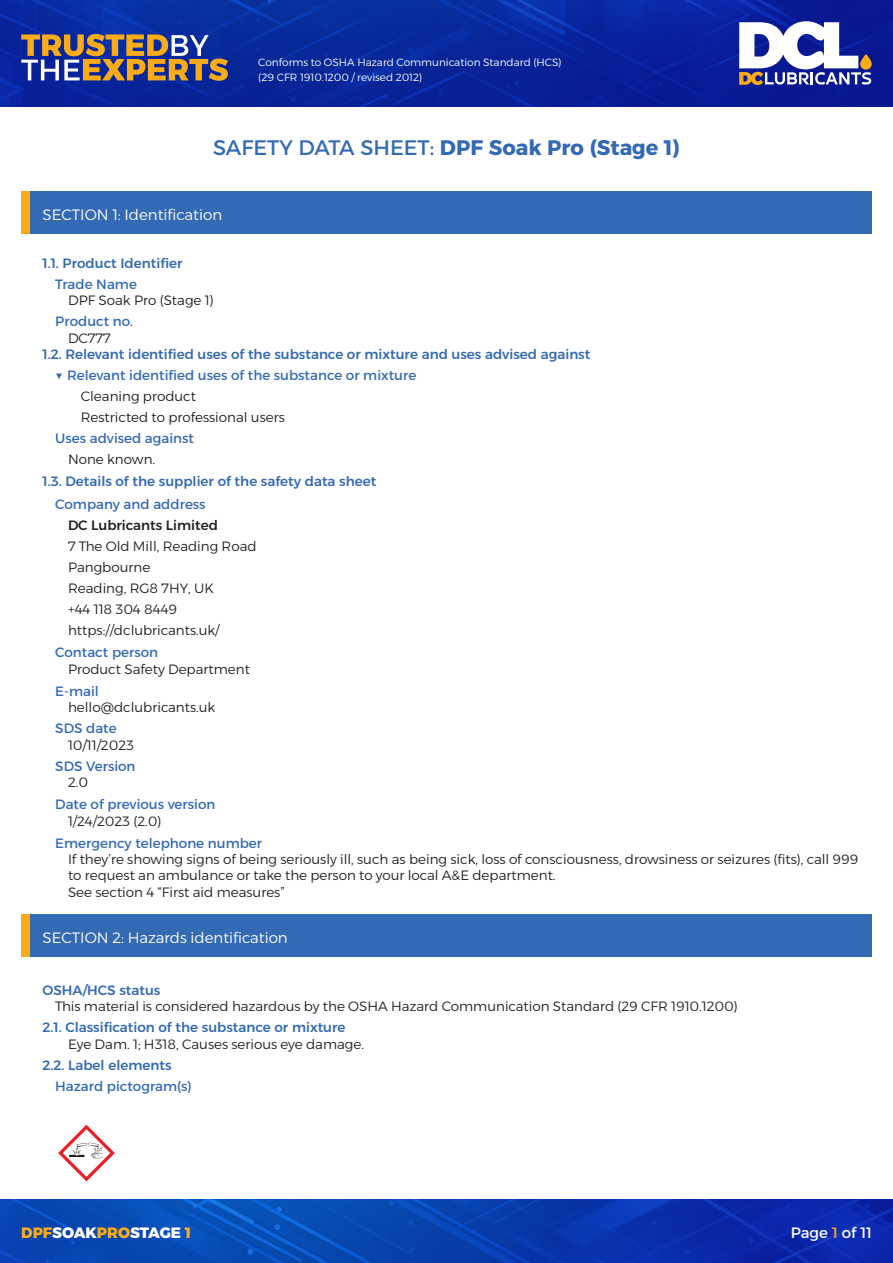
<style>
.page{position:relative;width:893px;height:1263px;background:#fff}
.page>*{position:absolute;margin:0;border:0;box-sizing:border-box;transform-origin:0 0}
.t1{font:700 21px "Alexandria";color:#336ab3}
.t2{font:300 15px "Alexandria";color:#fff}
.t3{font:800 15px "Alexandria";color:#fff}
.t4{font:15px "Alexandria";color:#fff}
.t5{font:300 13.5px/21px "Alexandria";color:#231f20}
.t6{font:500 13.5px "Alexandria";color:#336ab3}
.t7{font:13.5px "Alexandria";color:#336ab3}
.t8{font:500 13.5px "Alexandria";color:#231f20}
.t9{font:300 10.5px/15px "Alexandria";color:#fff}
.s1{font-weight:400}
.s2{color:#faab19}
</style>
<div class="page">
<img style="left:0;top:0;width:893px;height:106px">
<img style="left:0;top:1199px;width:893px;height:64px">
<svg style="left:739px;top:21px;width:132px;height:64px"></svg>
<svg style="left:21px;top:34px;width:207px;height:47px;background:#7b6c70"></svg>
<div style="left:21px;top:191px;width:9px;height:43px;background:#faab19"></div>
<div style="left:30px;top:191px;width:842px;height:43px;background:#336ab3"></div>
<div style="left:21px;top:914px;width:9px;height:43px;background:#faab19"></div>
<div style="left:30px;top:914px;width:842px;height:43px;background:#336ab3"></div>
<svg style="left:58px;top:1125px;width:57px;height:56px"></svg>
<p class="t9" style="left:258px;top:55px;width:305px">Conforms to OSHA Hazard Communication Standard (HCS) (29 CFR 1910.1200 / revised 2012)</p>
<h1 class="t1" style="left:213px;top:135px;width:468px"><span class="s1">SAFETY DATA SHEET:</span> DPF Soak Pro (Stage 1)</h1>
<p class="t2" style="left:43px;top:206px;width:181px">SECTION 1: Identification</p>
<p class="t6" style="left:43px;top:256px;width:142px">1.1. Product Identifier</p>
<p class="t7" style="left:55px;top:277px;width:83px">Trade Name</p>
<p class="t5" style="left:68px;top:290px;width:147px">DPF Soak Pro (Stage 1)</p>
<p class="t7" style="left:55px;top:314px;width:79px">Product no.</p>
<p class="t5" style="left:68px;top:327px;width:44px">DC777</p>
<p class="t6" style="left:43px;top:346px;width:549px">1.2. Relevant identified uses of the substance or mixture and uses advised against</p>
<p class="t7" style="left:55px;top:367px;width:362px">▼ Relevant identified uses of the substance or mixture</p>
<p class="t5" style="left:81px;top:386px;width:206px">Cleaning product<br>Restricted to professional users</p>
<p class="t7" style="left:55px;top:430px;width:140px">Uses advised against</p>
<p class="t5" style="left:68px;top:449px;width:89px">None known.</p>
<p class="t6" style="left:43px;top:474px;width:335px">1.3. Details of the supplier of the safety data sheet</p>
<p class="t7" style="left:55px;top:496px;width:152px">Company and address</p>
<p class="t8" style="left:68px;top:517px;width:151px">DC Lubricants Limited</p>
<p class="t5" style="left:68px;top:536px;width:190px">7 The Old Mill, Reading Road<br>Pangbourne<br>Reading, RG8 7HY, UK<br>+44 118 304 8449 https://dclubricants.uk/</p>
<p class="t7" style="left:55px;top:645px;width:104px">Contact person</p>
<p class="t5" style="left:68px;top:658px;width:183px">Product Safety Department</p>
<p class="t7" style="left:55px;top:684px;width:45px">E-mail</p>
<p class="t5" style="left:68px;top:697px;width:149px">hello@dclubricants.uk</p>
<p class="t7" style="left:55px;top:721px;width:63px">SDS date</p>
<p class="t5" style="left:68px;top:734px;width:67px">10/11/2023</p>
<p class="t7" style="left:55px;top:758px;width:82px">SDS Version</p>
<p class="t5" style="left:68px;top:772px;width:22px">2.0</p>
<p class="t7" style="left:55px;top:797px;width:162px">Date of previous version</p>
<p class="t5" style="left:68px;top:810px;width:95px">1/24/2023 (2.0)</p>
<p class="t7" style="left:55px;top:835px;width:208px">Emergency telephone number</p>
<p class="t5" style="left:68px;top:851px;width:792px;line-height:16.2px">If they’re showing signs of being seriously ill, such as being sick, loss of consciousness, drowsiness or seizures (fits), call 999 to request an ambulance or take the person to your local A&amp;E department.<br>See section 4 “First aid measures”</p>
<p class="t2" style="left:43px;top:929px;width:247px">SECTION 2: Hazards identification</p>
<p class="t6" style="left:43px;top:983px;width:119px">OSHA/HCS status</p>
<p class="t5" style="left:55px;top:996px;width:684px">This material is considered hazardous by the OSHA Hazard Communication Standard (29 CFR 1910.1200)</p>
<p class="t6" style="left:43px;top:1020px;width:305px">2.1. Classification of the substance or mixture</p>
<p class="t5" style="left:68px;top:1033px;width:298px">Eye Dam. 1; H318, Causes serious eye damage.</p>
<p class="t6" style="left:43px;top:1057px;width:131px">2.2. Label elements</p>
<p class="t7" style="left:55px;top:1078px;width:138px">Hazard pictogram(s)</p>
<p class="t3" style="left:21px;top:1224px;width:172px"><span class="s2">DPF</span>SOAK<span class="s2">PRO</span>STAGE <span class="s2">1</span></p>
<p class="t4" style="left:791px;top:1224px;width:82px">Page <span class="s2">1</span> of 11</p>
</div>
